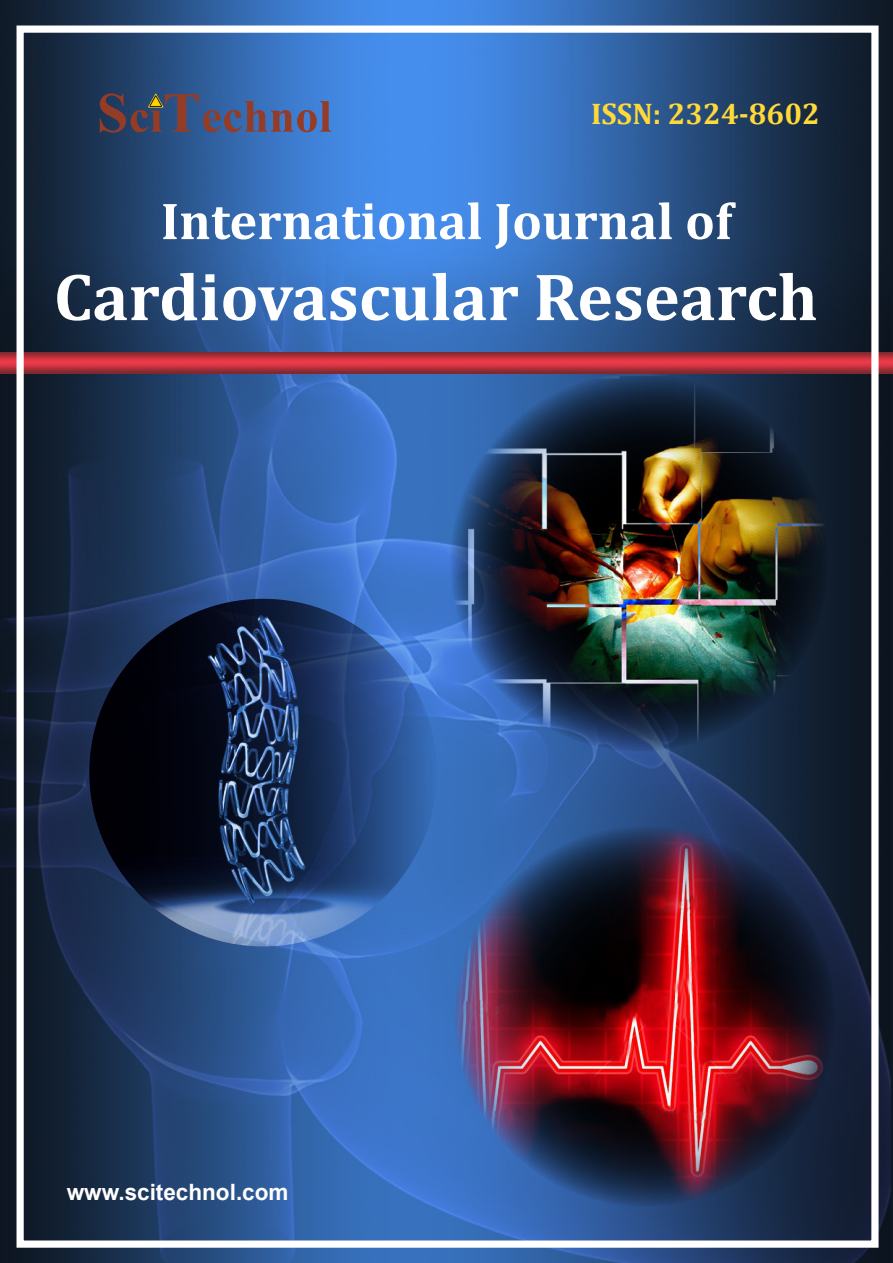
<style>
.page{position:relative;width:893px;height:1263px;background:#fff}
.page>*{position:absolute;margin:0;border:0;box-sizing:border-box;transform-origin:0 0}
.t1{font:700 67.5px "Cambria";color:#fff}
.t2{font:700 52.5px "Cambria";color:#fff}
.t3{font:700 30px "Cambria";color:#ffd937}
.t4{font:700 22.5px "Arial";color:#fff}
</style>
<div class="page">
<img style="left:0;top:1px;width:893px;height:1262px">
<svg style="left:100px;top:93px;width:231px;height:40px;background:#4f567a"></svg>
<img style="left:0;top:353px;width:893px;height:21px">
<div style="left:17px;top:26px;width:861px;height:1222px;border:7px solid #fff"></div>
<img style="left:455px;top:826px;width:380px;height:380px;border-radius:190px">
<img style="left:450px;top:373px;width:378px;height:378px;border-radius:189px">
<img style="left:89px;top:599px;width:348px;height:347px;border-radius:174px">
<p class="t3" style="left:591px;top:93px;width:230px">ISSN: 2324-8602</p>
<p class="t2" style="left:161px;top:184px;width:573px">International Journal of</p>
<p class="t1" style="left:54px;top:249px;width:766px">Cardiovascular Research</p>
<p class="t4" style="left:67px;top:1177px;width:223px">www.scitechnol.com</p>
</div>
